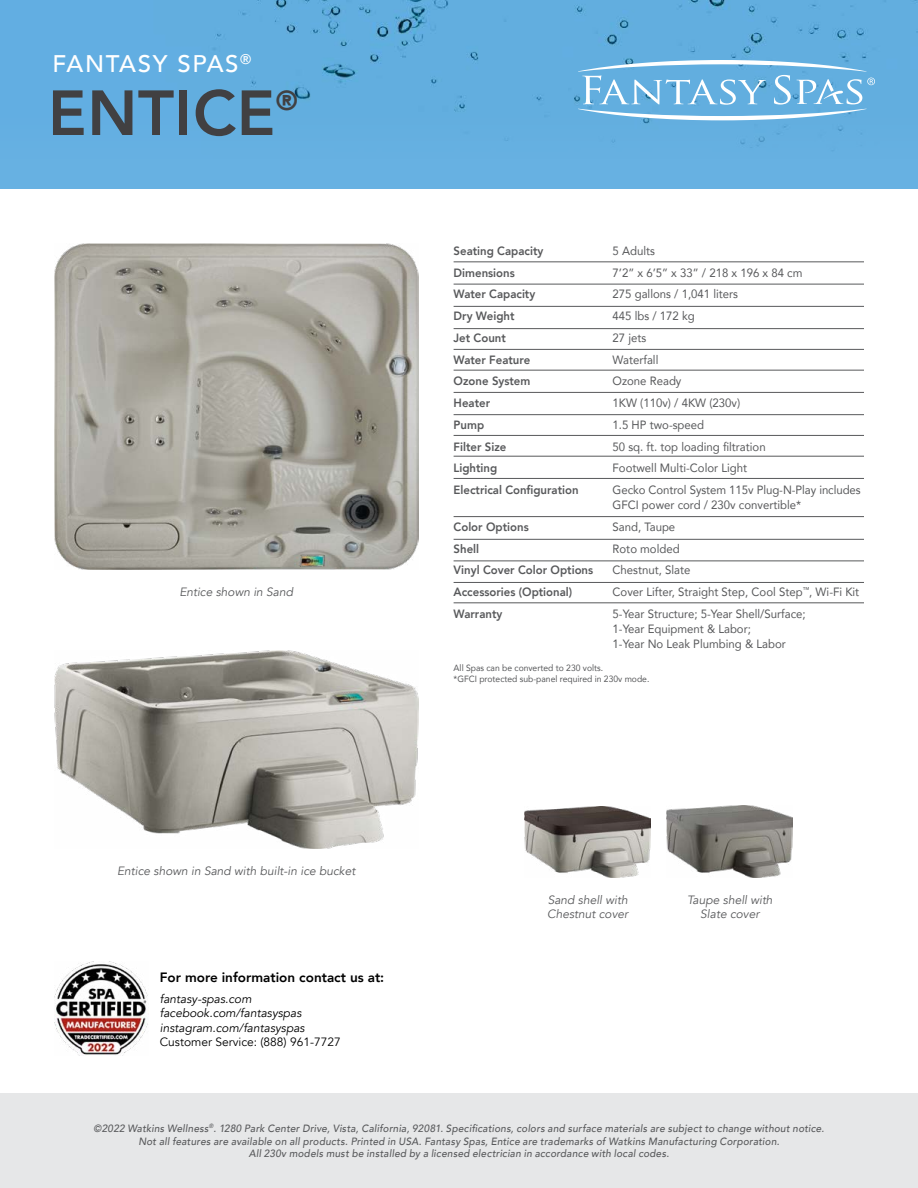
<style>
.page{position:relative;width:918px;height:1188px;background:#fff}
.page>*{position:absolute;margin:0;border:0;box-sizing:border-box;transform-origin:0 0}
.t1{font:800 63px "Avenir";letter-spacing:.01em;color:#414042}
.t2{font:800 27.6px "Avenir";color:#414042}
.t3{font:500 24px "Avenir";letter-spacing:.07em;color:#fff}
.t4{font:800 13.5px "Avenir";color:#000}
.t5{font:12px/15px "Avenir";color:#58595b;scale:.95 1}
.t6{font:800 12px "Avenir";color:#58595b;scale:.95 1}
.t7{font:italic 12px/14.4px "Avenir";color:#58595b}
.t8{font:italic 12px/14.4px "Avenir";color:#000}
.t9{font:12px "Avenir";color:#000}
.t10{font:italic 500 10.5px/12.6px "Avenir";letter-spacing:.025em;color:#58595b;text-align:center;scale:.95 1}
.t11{font:9px/10.5px "Avenir";color:#58595b;scale:.95 1}
</style>
<div class="page">
<div style="left:0;top:0;width:918px;height:189px;background:#67b1e2"></div>
<img style="left:212px;top:0;width:706px;height:148px">
<div style="left:0;top:1094px;width:918px;height:94px;background:#e6e7e8"></div>
<svg style="left:578px;top:60px;width:297px;height:60px"></svg>
<hr style="left:454px;top:262px;width:410px;height:1px;background:#58595b">
<hr style="left:454px;top:284px;width:410px;height:1px;background:#58595b">
<hr style="left:454px;top:306px;width:410px;height:1px;background:#58595b">
<hr style="left:454px;top:328px;width:410px;height:1px;background:#58595b">
<hr style="left:454px;top:349px;width:410px;height:1px;background:#58595b">
<hr style="left:454px;top:370px;width:410px;height:1px;background:#58595b">
<hr style="left:454px;top:392px;width:410px;height:1px;background:#58595b">
<hr style="left:454px;top:414px;width:410px;height:1px;background:#58595b">
<hr style="left:454px;top:435px;width:410px;height:1px;background:#58595b">
<hr style="left:454px;top:456px;width:410px;height:1px;background:#58595b">
<hr style="left:454px;top:478px;width:410px;height:1px;background:#58595b">
<hr style="left:454px;top:516px;width:410px;height:1px;background:#58595b">
<hr style="left:454px;top:539px;width:410px;height:1px;background:#58595b">
<hr style="left:454px;top:561px;width:410px;height:1px;background:#58595b">
<hr style="left:454px;top:582px;width:410px;height:1px;background:#58595b">
<hr style="left:454px;top:603px;width:410px;height:1px;background:#58595b">
<img style="left:54px;top:243px;width:364px;height:326px">
<img style="left:54px;top:650px;width:364px;height:198px">
<img style="left:54px;top:961px;width:94px;height:95px">
<img style="left:525px;top:806px;width:126px;height:72px">
<img style="left:667px;top:806px;width:126px;height:72px">
<h3 class="t3" style="left:52px;top:43px;width:201px">FANTASY SPAS<sup>®</sup></h3>
<h1 class="t1" style="left:48px;top:64px;width:229px">ENTICE</h1>
<h2 class="t2" style="left:276px;top:79px;width:24px">®</h2>
<p class="t7" style="left:179px;top:585px;width:115px">Entice shown in Sand</p>
<p class="t6" style="left:454px;top:241px;width:96px">Seating Capacity</p>
<p class="t5" style="left:613px;top:243px;width:46px">5 Adults</p>
<p class="t6" style="left:454px;top:263px;width:66px">Dimensions</p>
<p class="t5" style="left:613px;top:265px;width:201px">7’2” x 6’5” x 33” / 218 x 196 x 84 cm</p>
<p class="t6" style="left:454px;top:285px;width:88px">Water Capacity</p>
<p class="t5" style="left:613px;top:286px;width:134px">275 gallons / 1,041 liters</p>
<p class="t6" style="left:454px;top:307px;width:66px">Dry Weight</p>
<p class="t5" style="left:613px;top:308px;width:88px">445 lbs / 172 kg</p>
<p class="t6" style="left:454px;top:328px;width:57px">Jet Count</p>
<p class="t5" style="left:613px;top:330px;width:37px">27 jets</p>
<p class="t6" style="left:454px;top:350px;width:82px">Water Feature</p>
<p class="t5" style="left:613px;top:352px;width:50px">Waterfall</p>
<p class="t6" style="left:454px;top:372px;width:82px">Ozone System</p>
<p class="t5" style="left:613px;top:373px;width:74px">Ozone Ready</p>
<p class="t6" style="left:454px;top:394px;width:40px">Heater</p>
<p class="t5" style="left:613px;top:395px;width:136px">1KW (110v) / 4KW (230v)</p>
<p class="t6" style="left:454px;top:415px;width:34px">Pump</p>
<p class="t5" style="left:613px;top:417px;width:98px">1.5 HP two-speed</p>
<p class="t6" style="left:454px;top:437px;width:57px">Filter Size</p>
<p class="t5" style="left:613px;top:439px;width:163px">50 sq. ft. top loading filtration</p>
<p class="t6" style="left:454px;top:459px;width:48px">Lighting</p>
<p class="t5" style="left:613px;top:460px;width:143px">Footwell Multi-Color Light</p>
<p class="t6" style="left:454px;top:481px;width:133px">Electrical Configuration</p>
<p class="t5" style="left:613px;top:482px;width:263px">Gecko Control System 115v Plug-N-Play includes<br>GFCI power cord / 230v convertible*</p>
<p class="t6" style="left:454px;top:517px;width:81px">Color Options</p>
<p class="t5" style="left:613px;top:519px;width:68px">Sand, Taupe</p>
<p class="t6" style="left:454px;top:539px;width:28px">Shell</p>
<p class="t5" style="left:613px;top:541px;width:72px">Roto molded</p>
<p class="t6" style="left:454px;top:561px;width:149px">Vinyl Cover Color Options</p>
<p class="t5" style="left:613px;top:562px;width:84px">Chestnut, Slate</p>
<p class="t6" style="left:454px;top:583px;width:126px">Accessories (Optional)</p>
<p class="t5" style="left:613px;top:584px;width:261px">Cover Lifter, Straight Step, Cool Step<sup>™</sup>, Wi-Fi Kit</p>
<p class="t6" style="left:454px;top:604px;width:53px">Warranty</p>
<p class="t5" style="left:613px;top:606px;width:205px">5-Year Structure; 5-Year Shell/Surface;<br>1-Year Equipment &amp; Labor;<br>1-Year No Leak Plumbing &amp; Labor</p>
<p class="t11" style="left:454px;top:663px;width:208px">All Spas can be converted to 230 volts.<br>*GFCI protected sub-panel required in 230v mode.</p>
<p class="t7" style="left:117px;top:864px;width:240px">Entice shown in Sand with built-in ice bucket</p>
<p class="t4" style="left:160px;top:967px;width:226px">For more information contact us at:</p>
<p class="t8" style="left:160px;top:992px;width:146px">fantasy-spas.com facebook.com/fantasyspas instagram.com/fantasyspas</p>
<p class="t9" style="left:160px;top:1035px;width:182px">Customer Service: (888) 961-7727</p>
<p class="t7" style="left:547px;top:892px;width:82px">Sand shell with<br>Chestnut cover</p>
<p class="t7" style="left:687px;top:892px;width:87px;text-align:center">Taupe shell with<br>Slate cover</p>
<p class="t10" style="left:94px;top:1122px;width:771px">©2022 Watkins Wellness<sup>®</sup>. 1280 Park Center Drive, Vista, California, 92081. Specifications, colors and surface materials are subject to change without notice.<br>Not all features are available on all products. Printed in USA. Fantasy Spas, Entice are trademarks of Watkins Manufacturing Corporation.<br>All 230v models must be installed by a licensed electrician in accordance with local codes.</p>
</div>
